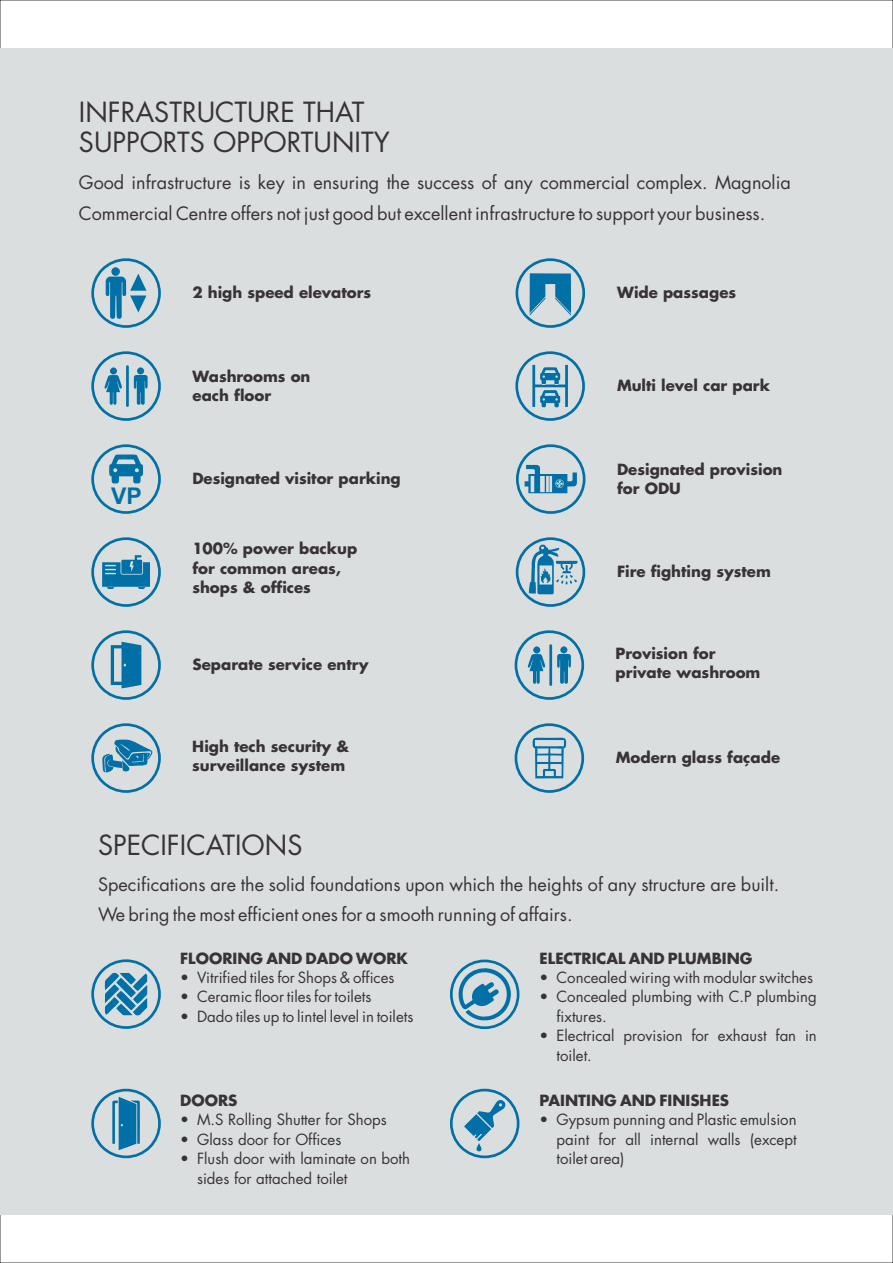
<style>
.page{position:relative;width:893px;height:1263px;background:#fff}
.page>*{position:absolute;margin:0;border:0;box-sizing:border-box;transform-origin:0 0}
.t1{font:27px/30.2px "Futura LT";color:#383336}
.t2{font:700 23.1px "Arial";color:#0070a6}
.t3{font:18px/30.5px "Futura LT";color:#383336}
.t4{font:15px/19.5px "Futura LT";color:#383336}
.t5{font:700 15px/19.5px "Futura LT";color:#383336}
</style>
<div class="page">
<div style="left:0;top:48px;width:893px;height:1167px;background:#dbdede"></div>
<svg style="left:91px;top:630px;width:70px;height:70px"></svg>
<svg style="left:91px;top:723px;width:70px;height:70px"></svg>
<svg style="left:515px;top:630px;width:69px;height:70px"></svg>
<svg style="left:515px;top:723px;width:69px;height:70px"></svg>
<svg style="left:91px;top:258px;width:70px;height:70px"></svg>
<svg style="left:515px;top:351px;width:70px;height:70px"></svg>
<svg style="left:91px;top:444px;width:70px;height:70px"></svg>
<svg style="left:516px;top:537px;width:69px;height:70px"></svg>
<svg style="left:516px;top:258px;width:69px;height:70px"></svg>
<svg style="left:91px;top:351px;width:70px;height:70px"></svg>
<svg style="left:516px;top:444px;width:69px;height:70px"></svg>
<svg style="left:91px;top:537px;width:70px;height:70px"></svg>
<svg style="left:91px;top:959px;width:70px;height:70px"></svg>
<svg style="left:91px;top:1089px;width:70px;height:69px"></svg>
<svg style="left:450px;top:1089px;width:69px;height:69px"></svg>
<svg style="left:450px;top:959px;width:69px;height:70px"></svg>
<h1 class="t1" style="left:79px;top:100px;width:312px">INFRASTRUCTURE THAT<br>SUPPORTS OPPORTUNITY</h1>
<p class="t3" style="left:79px;top:169px;width:713px">Good infrastructure is key in ensuring the success of any commercial complex. Magnolia<br>Commercial Centre offers not just good but excellent infrastructure to support your business.</p>
<h2 class="t2" style="left:111px;top:487px;width:32px">VP</h2>
<p class="t5" style="left:192px;top:284px;width:180px">2 high speed elevators</p>
<p class="t5" style="left:193px;top:368px;width:119px">Washrooms on each floor</p>
<p class="t5" style="left:192px;top:470px;width:210px">Designated visitor parking</p>
<p class="t5" style="left:192px;top:540px;width:166px">100% power backup for common areas, shops &amp; offices</p>
<p class="t5" style="left:192px;top:656px;width:178px">Separate service entry</p>
<p class="t5" style="left:192px;top:738px;width:159px">High tech security &amp; surveillance system</p>
<p class="t5" style="left:617px;top:284px;width:120px">Wide passages</p>
<p class="t5" style="left:617px;top:377px;width:155px">Multi level car park</p>
<p class="t5" style="left:617px;top:461px;width:167px">Designated provision for ODU</p>
<p class="t5" style="left:617px;top:563px;width:155px">Fire fighting system</p>
<p class="t5" style="left:616px;top:645px;width:146px">Provision for private washroom</p>
<p class="t5" style="left:616px;top:749px;width:166px">Modern glass façade</p>
<h1 class="t1" style="left:98px;top:832px;width:206px">SPECIFICATIONS</h1>
<p class="t3" style="left:98px;top:870px;width:683px">Specifications are the solid foundations upon which the heights of any structure are built.<br>We bring the most efficient ones for a smooth running of affairs.</p>
<p class="t5" style="left:180px;top:949px;width:229px">FLOORING AND DADO WORK</p>
<p class="t4" style="left:180px;top:968px;width:216px">• Vitrified tiles for Shops &amp; offices</p>
<p class="t4" style="left:180px;top:988px;width:193px">• Ceramic floor tiles for toilets</p>
<p class="t4" style="left:180px;top:1007px;width:235px">• Dado tiles up to lintel level in toilets</p>
<p class="t5" style="left:540px;top:949px;width:214px">ELECTRICAL AND PLUMBING</p>
<p class="t4" style="left:540px;top:968px;width:275px">• Concealed wiring with modular switches</p>
<p class="t4" style="left:556px;top:988px;width:262px;text-indent:-17px">• Concealed plumbing with C.P plumbing fixtures.</p>
<p class="t4" style="left:556px;top:1027px;width:262px;text-indent:-17px">• Electrical provision for exhaust fan in toilet.</p>
<p class="t5" style="left:180px;top:1092px;width:59px">DOORS</p>
<p class="t4" style="left:180px;top:1111px;width:208px">• M.S Rolling Shutter for Shops</p>
<p class="t4" style="left:180px;top:1131px;width:163px">• Glass door for Offices</p>
<p class="t4" style="left:197px;top:1150px;width:215px;text-indent:-17px">• Flush door with laminate on both sides for attached toilet</p>
<p class="t5" style="left:540px;top:1092px;width:191px">PAINTING AND FINISHES</p>
<p class="t4" style="left:556px;top:1111px;width:242px;text-align:justify;text-indent:-17px">• Gypsum punning and Plastic emulsion paint for all internal walls (except toilet area)</p>
</div>
